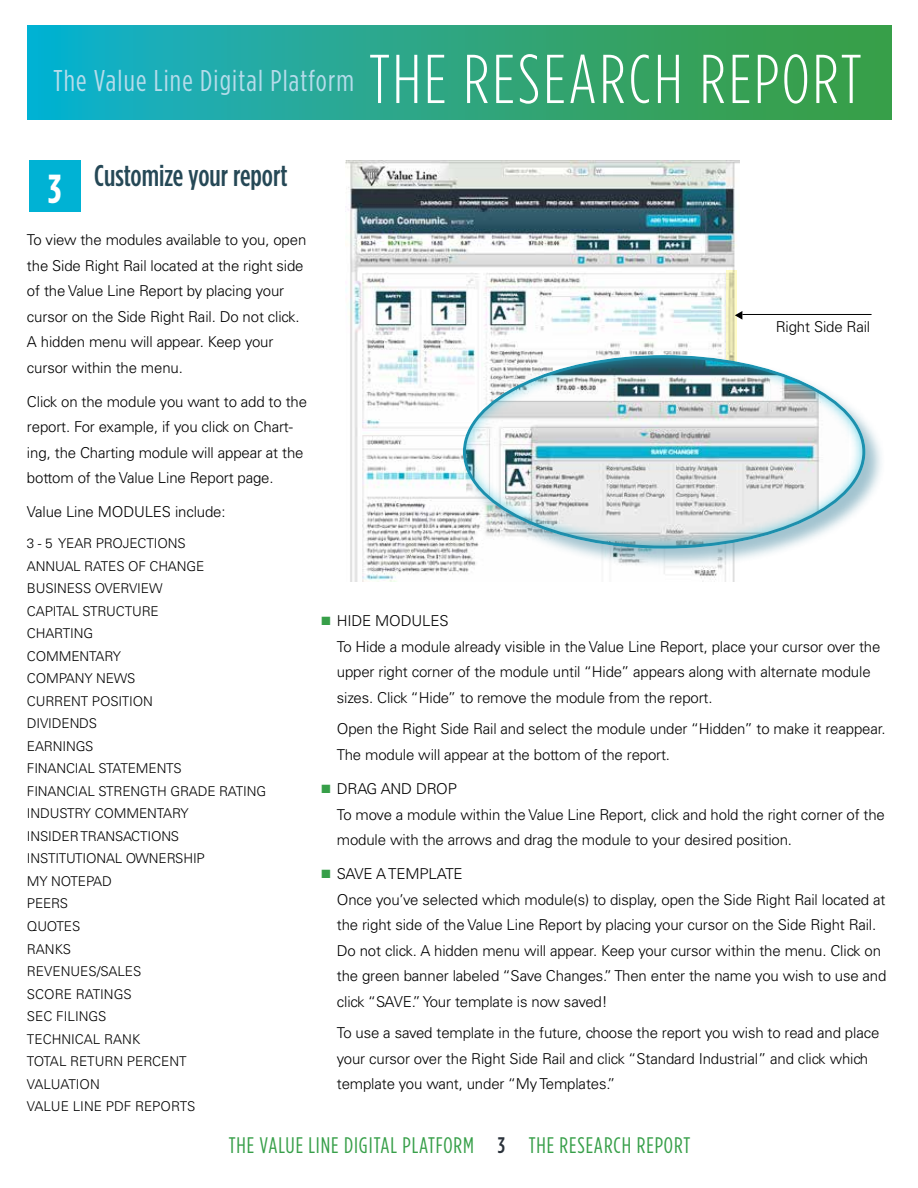
<style>
.page{position:relative;width:918px;height:1188px;background:#fff}
.page>*{position:absolute;margin:0;border:0;box-sizing:border-box;transform-origin:0 0}
.t1{font:300 69px "Gotham Condensed";letter-spacing:.04em;color:#fff}
.t2{font:700 40.5px "Gotham Condensed";color:#fff}
.t3{font:30px "Gotham Condensed";letter-spacing:.04em;color:#b6dceb}
.t4{font:500 30px "Gotham Condensed";color:#254856}
.t5{font:22.5px "Gotham Condensed";letter-spacing:.04em;color:#379f49}
.t6{font:300 15px/25.5px "Univers LT Std";letter-spacing:-.01em;color:#000}
.t7{font:300 13.5px/22.5px "Univers LT Std";letter-spacing:-.01em;color:#000}
.s1{color:#379f49}
.s2{font-weight:500;color:#2a323b}
</style>
<div class="page">
<svg style="left:27px;top:26px;width:864px;height:93px;background:#29a684"></svg>
<img style="left:346px;top:160px;width:394px;height:421px">
<div style="left:29px;top:160px;width:52px;height:52px;background:#00b2d4"></div>
<hr style="left:742px;top:314px;width:130px;height:1px;background:#000">
<svg style="left:726px;top:270px;width:11px;height:82px"></svg>
<svg style="left:735px;top:311px;width:7px;height:9px"></svg>
<div style="left:462px;top:354px;width:423px;height:215px;background:#307a95;opacity:.45"></div>
<svg style="left:463px;top:352px;width:405px;height:197px"></svg>
<h3 class="t3" style="left:53px;top:64px;width:302px">THE VALUE LINE DIGITAL PLATFORM</h3>
<h1 class="t1" style="left:369px;top:43px;width:467px">THE RESEARCH REPORT</h1>
<h3 class="t4" style="left:94px;top:159px;width:195px">Customize your report</h3>
<h2 class="t2" style="left:48px;top:166px;width:15px">3</h2>
<p class="t6" style="left:27px;top:227px;width:281px">To view the modules available to you, open the Side Right Rail located at the right side of the Value Line Report by placing your cursor on the Side Right Rail. Do not click.<br>A hidden menu will appear. Keep your cursor within the menu.</p>
<p class="t6" style="left:27px;top:389px;width:282px">Click on the module you want to add to the report. For example, if you click on Chart&shy;ing, the Charting module will appear at the bottom of the Value Line Report page.</p>
<p class="t6" style="left:27px;top:499px;width:200px">Value Line MODULES include:</p>
<p class="t7" style="left:27px;top:532px;width:49px">3 - 5 Year</p>
<p class="t7" style="left:96px;top:532px;width:90px">Projections</p>
<p class="t7" style="left:27px;top:555px;width:38px">Annual</p>
<p class="t7" style="left:84px;top:555px;width:18px">Rates</p>
<p class="t7" style="left:128px;top:555px;width:75px">of Change</p>
<p class="t7" style="left:27px;top:577px;width:49px">Business</p>
<p class="t7" style="left:95px;top:577px;width:19px">Overv</p>
<p class="t7" style="left:137px;top:577px;width:15px">iew</p>
<p class="t7" style="left:27px;top:600px;width:38px">Cap ital</p>
<p class="t7" style="left:82px;top:600px;width:18px">Structure</p>
<p class="t7" style="left:27px;top:622px;width:19px">Chart</p>
<p class="t7" style="left:70px;top:622px;width:24px">ing</p>
<p class="t7" style="left:27px;top:645px;width:21px">Comme</p>
<p class="t7" style="left:80px;top:645px;width:19px">ntary</p>
<p class="t7" style="left:27px;top:667px;width:20px">Compa</p>
<p class="t7" style="left:75px;top:667px;width:32px">ny News</p>
<p class="t7" style="left:27px;top:690px;width:19px">Curre</p>
<p class="t7" style="left:27px;top:690px;width:127px;text-indent:44px">nt Pos itio n<br>Dividends<br>Earnings<br>Financial Stateme</p>
<p class="t7" style="left:27px;top:757px;width:154px;text-indent:130px">nts<br>Financial Strength Grade</p>
<p class="t7" style="left:219px;top:780px;width:49px">Rating</p>
<p class="t7" style="left:27px;top:802px;width:23px">Industry</p>
<p class="t7" style="left:95px;top:802px;width:21px">Comme</p>
<p class="t7" style="left:147px;top:802px;width:19px">ntary</p>
<p class="t7" style="left:27px;top:825px;width:35px">Insider</p>
<p class="t7" style="left:81px;top:825px;width:44px">Transact</p>
<p class="t7" style="left:27px;top:825px;width:152px;text-indent:120px">ions<br>Institutional Ownersh</p>
<p class="t7" style="left:193px;top:847px;width:12px">ip</p>
<p class="t7" style="left:27px;top:870px;width:36px">My Notepad<br>Peers<br>Quotes<br>Ranks<br>Reve</p>
<p class="t7" style="left:61px;top:960px;width:19px">nues</p>
<p class="t7" style="left:97px;top:960px;width:21px">/Sales</p>
<p class="t7" style="left:27px;top:982px;width:19px">Score</p>
<p class="t7" style="left:27px;top:982px;width:105px;text-indent:49px">Ratings<br>SEC Filings<br>Tech</p>
<p class="t7" style="left:61px;top:1027px;width:23px">nical</p>
<p class="t7" style="left:104px;top:1027px;width:36px">Rank</p>
<p class="t7" style="left:27px;top:1050px;width:16px">Total</p>
<p class="t7" style="left:70px;top:1050px;width:18px">Retur</p>
<p class="t7" style="left:113px;top:1050px;width:31px">n Perce</p>
<p class="t7" style="left:169px;top:1050px;width:16px">nt</p>
<p class="t7" style="left:27px;top:1073px;width:17px">Valuat</p>
<p class="t7" style="left:76px;top:1073px;width:26px">ion</p>
<p class="t7" style="left:27px;top:1095px;width:17px">Value</p>
<p class="t7" style="left:73px;top:1095px;width:81px">Line PDF Report</p>
<p class="t7" style="left:187px;top:1095px;width:10px">S</p>
<p class="t6" style="left:776px;top:314px;width:96px">Right Side Rail</p>
<p class="t6" style="left:337px;top:608px;width:545px;text-indent:-15px"><span class="s1">■</span> HI DE MODULES<br>To Hide a module already visible in the Value Line Report, place your cursor over the upper right corner of the module until “Hide” appears along with alternate module sizes. Click “Hide” to remove the module from the report.</p>
<p class="t6" style="left:337px;top:716px;width:550px">Open the Right Side Rail and select the module under “Hidden” to make it reappear.<br>The module will appear at the bottom of the report.</p>
<p class="t6" style="left:337px;top:776px;width:550px;text-indent:-15px"><span class="s1">■</span> Drag and drop<br>To move a module within the Value Line Report, click and hold the right corner of the module with the arrows and drag the module to your desired position.</p>
<p class="t6" style="left:337px;top:861px;width:551px;text-indent:-15px"><span class="s1">■</span> SAVE A TEMPLATE<br>Once you’ve selected which module(s) to display, open the Side Right Rail located at the right side of the Value Line Report by placing your cursor on the Side Right Rail.<br>Do not click. A hidden menu will appear. Keep your cursor within the menu. Click on the green banner labeled “Save Changes.” Then enter the name you wish to use and click “SAVE.” Your template is now saved!</p>
<p class="t6" style="left:337px;top:1020px;width:544px">To use a saved template in the future, choose the report you wish to read and place your cursor over the Right Side Rail and click “Standard I ndustrial” and click which template you want, under “My Templates.”</p>
<h3 class="t5" style="left:229px;top:1133px;width:462px">THE VALUE LINE DIGITAL PLATFORM <span class="s2">3</span> THE RESEARCH REPORT</h3>
</div>
